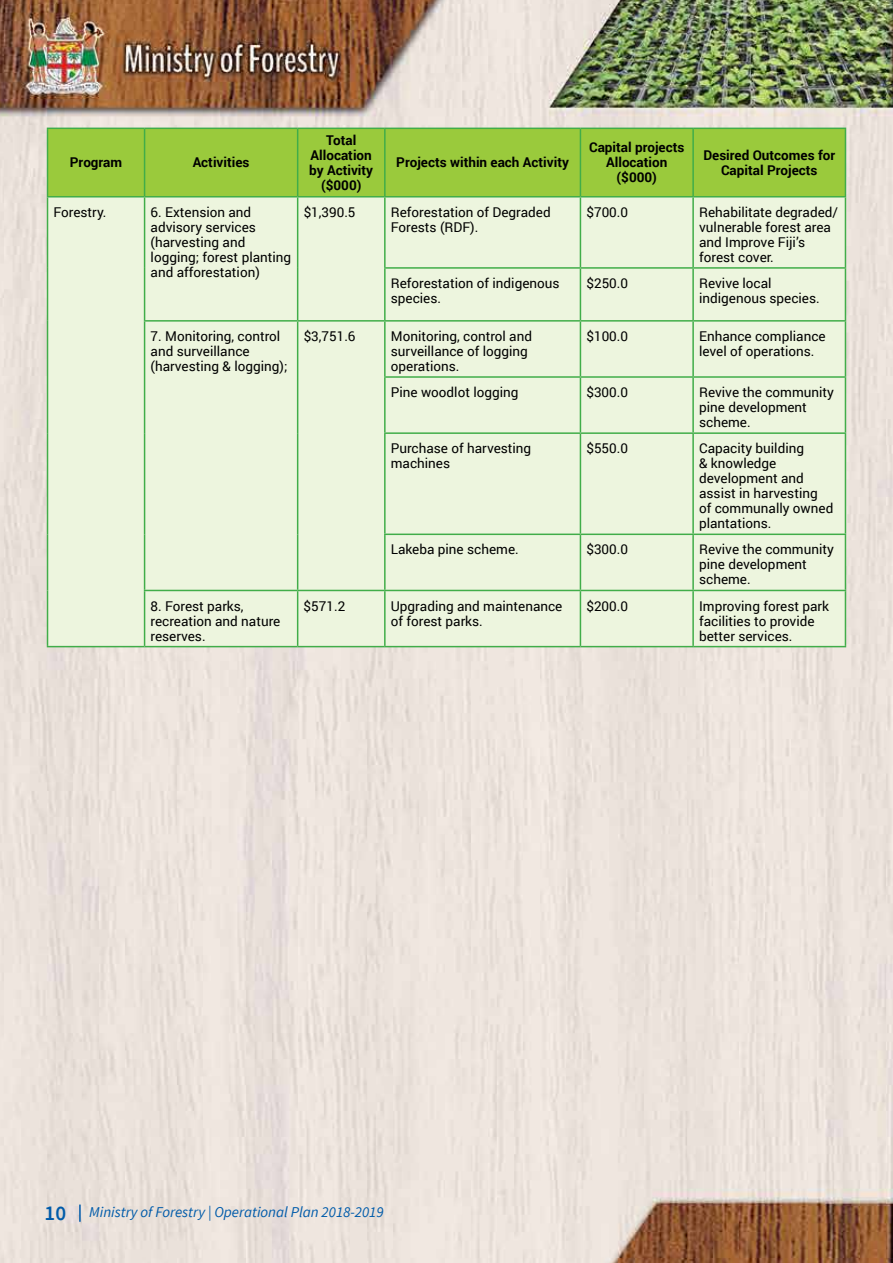
<style>
.page{position:relative;width:893px;height:1263px;background:#fff}
.page>*{position:absolute;margin:0;border:0;box-sizing:border-box;transform-origin:0 0}
.t1{font:italic 15px "Source Sans Pro";color:#005baa}
.t2{font:13.5px/15px "Roboto";color:#000}
.t3{font:700 13.5px/15px "Roboto";color:#000;text-align:center}
.s1{font-weight:600;font-style:normal;font-size:21px}
</style>
<div class="page">
<img style="left:0;top:0;width:893px;height:1263px">
<svg style="left:79px;top:1204px;width:2px;height:18px"></svg>
<div style="left:48px;top:129px;width:797px;height:67px;background:#9aca3c"></div>
<div style="left:48px;top:197px;width:797px;height:449px;background:#edf5de"></div>
<hr style="left:47px;top:128px;width:98px;height:1px;background:#41ad49">
<hr style="left:47px;top:129px;width:1px;height:67px;background:#41ad49">
<hr style="left:145px;top:128px;width:153px;height:1px;background:#41ad49">
<hr style="left:144px;top:129px;width:1px;height:67px;background:#41ad49">
<hr style="left:298px;top:128px;width:87px;height:1px;background:#41ad49">
<hr style="left:297px;top:129px;width:1px;height:67px;background:#41ad49">
<hr style="left:385px;top:128px;width:195px;height:1px;background:#41ad49">
<hr style="left:384px;top:129px;width:2px;height:67px;background:#41ad49">
<hr style="left:580px;top:128px;width:113px;height:1px;background:#41ad49">
<hr style="left:580px;top:129px;width:1px;height:67px;background:#41ad49">
<hr style="left:693px;top:128px;width:153px;height:1px;background:#41ad49">
<hr style="left:692px;top:129px;width:2px;height:67px;background:#41ad49">
<hr style="left:845px;top:129px;width:1px;height:67px;background:#41ad49">
<hr style="left:47px;top:196px;width:98px;height:1px;background:#41ad49">
<hr style="left:47px;top:197px;width:1px;height:71px;background:#41ad49">
<hr style="left:145px;top:196px;width:153px;height:1px;background:#41ad49">
<hr style="left:144px;top:197px;width:1px;height:71px;background:#41ad49">
<hr style="left:298px;top:196px;width:87px;height:1px;background:#41ad49">
<hr style="left:297px;top:197px;width:1px;height:71px;background:#41ad49">
<hr style="left:385px;top:196px;width:195px;height:1px;background:#41ad49">
<hr style="left:384px;top:197px;width:2px;height:70px;background:#41ad49">
<hr style="left:580px;top:196px;width:113px;height:1px;background:#41ad49">
<hr style="left:580px;top:197px;width:1px;height:70px;background:#41ad49">
<hr style="left:693px;top:196px;width:153px;height:1px;background:#41ad49">
<hr style="left:692px;top:197px;width:2px;height:70px;background:#41ad49">
<hr style="left:845px;top:197px;width:1px;height:70px;background:#41ad49">
<hr style="left:47px;top:268px;width:1px;height:53px;background:#41ad49">
<hr style="left:144px;top:268px;width:1px;height:52px;background:#41ad49">
<hr style="left:297px;top:268px;width:1px;height:52px;background:#41ad49">
<hr style="left:384px;top:267px;width:196px;height:2px;background:#41ad49">
<hr style="left:384px;top:269px;width:2px;height:51px;background:#41ad49">
<hr style="left:580px;top:267px;width:113px;height:2px;background:#41ad49">
<hr style="left:580px;top:269px;width:1px;height:51px;background:#41ad49">
<hr style="left:693px;top:267px;width:153px;height:2px;background:#41ad49">
<hr style="left:692px;top:269px;width:2px;height:51px;background:#41ad49">
<hr style="left:845px;top:269px;width:1px;height:51px;background:#41ad49">
<hr style="left:47px;top:321px;width:1px;height:56px;background:#41ad49">
<hr style="left:144px;top:320px;width:154px;height:2px;background:#41ad49">
<hr style="left:144px;top:322px;width:1px;height:55px;background:#41ad49">
<hr style="left:298px;top:320px;width:87px;height:2px;background:#41ad49">
<hr style="left:297px;top:322px;width:1px;height:55px;background:#41ad49">
<hr style="left:385px;top:320px;width:195px;height:2px;background:#41ad49">
<hr style="left:384px;top:322px;width:2px;height:54px;background:#41ad49">
<hr style="left:580px;top:320px;width:113px;height:2px;background:#41ad49">
<hr style="left:580px;top:322px;width:1px;height:54px;background:#41ad49">
<hr style="left:693px;top:320px;width:153px;height:2px;background:#41ad49">
<hr style="left:692px;top:322px;width:2px;height:54px;background:#41ad49">
<hr style="left:845px;top:322px;width:1px;height:54px;background:#41ad49">
<hr style="left:47px;top:377px;width:1px;height:56px;background:#41ad49">
<hr style="left:144px;top:377px;width:1px;height:56px;background:#41ad49">
<hr style="left:297px;top:377px;width:1px;height:56px;background:#41ad49">
<hr style="left:384px;top:376px;width:196px;height:2px;background:#41ad49">
<hr style="left:384px;top:378px;width:2px;height:54px;background:#41ad49">
<hr style="left:580px;top:376px;width:113px;height:2px;background:#41ad49">
<hr style="left:580px;top:378px;width:1px;height:54px;background:#41ad49">
<hr style="left:693px;top:376px;width:153px;height:2px;background:#41ad49">
<hr style="left:692px;top:378px;width:2px;height:54px;background:#41ad49">
<hr style="left:845px;top:378px;width:1px;height:54px;background:#41ad49">
<hr style="left:47px;top:433px;width:1px;height:101px;background:#41ad49">
<hr style="left:144px;top:433px;width:1px;height:101px;background:#41ad49">
<hr style="left:297px;top:433px;width:1px;height:101px;background:#41ad49">
<hr style="left:384px;top:432px;width:196px;height:2px;background:#41ad49">
<hr style="left:384px;top:434px;width:2px;height:99px;background:#41ad49">
<hr style="left:580px;top:432px;width:113px;height:2px;background:#41ad49">
<hr style="left:580px;top:434px;width:1px;height:99px;background:#41ad49">
<hr style="left:693px;top:432px;width:153px;height:2px;background:#41ad49">
<hr style="left:692px;top:434px;width:2px;height:99px;background:#41ad49">
<hr style="left:845px;top:434px;width:1px;height:99px;background:#41ad49">
<hr style="left:47px;top:534px;width:1px;height:56px;background:#41ad49">
<hr style="left:144px;top:534px;width:1px;height:56px;background:#41ad49">
<hr style="left:297px;top:534px;width:1px;height:56px;background:#41ad49">
<hr style="left:384px;top:533px;width:196px;height:2px;background:#41ad49">
<hr style="left:384px;top:535px;width:2px;height:55px;background:#41ad49">
<hr style="left:580px;top:533px;width:113px;height:2px;background:#41ad49">
<hr style="left:580px;top:535px;width:1px;height:55px;background:#41ad49">
<hr style="left:693px;top:533px;width:153px;height:2px;background:#41ad49">
<hr style="left:692px;top:535px;width:2px;height:55px;background:#41ad49">
<hr style="left:845px;top:535px;width:1px;height:55px;background:#41ad49">
<hr style="left:47px;top:590px;width:1px;height:56px;background:#41ad49">
<hr style="left:144px;top:590px;width:154px;height:1px;background:#41ad49">
<hr style="left:144px;top:591px;width:1px;height:55px;background:#41ad49">
<hr style="left:298px;top:590px;width:87px;height:1px;background:#41ad49">
<hr style="left:297px;top:591px;width:1px;height:55px;background:#41ad49">
<hr style="left:385px;top:590px;width:195px;height:1px;background:#41ad49">
<hr style="left:384px;top:591px;width:2px;height:55px;background:#41ad49">
<hr style="left:580px;top:590px;width:113px;height:1px;background:#41ad49">
<hr style="left:580px;top:591px;width:1px;height:55px;background:#41ad49">
<hr style="left:693px;top:590px;width:153px;height:1px;background:#41ad49">
<hr style="left:692px;top:591px;width:2px;height:55px;background:#41ad49">
<hr style="left:845px;top:591px;width:1px;height:55px;background:#41ad49">
<hr style="left:47px;top:646px;width:98px;height:1px;background:#41ad49">
<hr style="left:145px;top:646px;width:153px;height:1px;background:#41ad49">
<hr style="left:298px;top:646px;width:87px;height:1px;background:#41ad49">
<hr style="left:385px;top:646px;width:195px;height:1px;background:#41ad49">
<hr style="left:580px;top:646px;width:113px;height:1px;background:#41ad49">
<hr style="left:693px;top:646px;width:153px;height:1px;background:#41ad49">
<p class="t3" style="left:70px;top:154px;width:54px">Program</p>
<p class="t3" style="left:193px;top:154px;width:58px">Activities</p>
<p class="t3" style="left:309px;top:132px;width:65px">Total<br>Allocation by Activity ($000)</p>
<p class="t3" style="left:396px;top:154px;width:174px">Projects within each Activity</p>
<p class="t3" style="left:589px;top:139px;width:97px">Capital projects<br>Allocation ($000)</p>
<p class="t3" style="left:703px;top:147px;width:133px">Desired Outcomes for<br>Capital Projects</p>
<p class="t2" style="left:54px;top:204px;width:54px">Forestry.</p>
<p class="t2" style="left:151px;top:204px;width:142px">6. Extension and advisory services (harvesting and logging; forest planting and afforestation)</p>
<p class="t2" style="left:304px;top:204px;width:53px">$1,390.5</p>
<p class="t2" style="left:391px;top:204px;width:161px">Reforestation of Degraded<br>Forests (RDF).</p>
<p class="t2" style="left:586px;top:204px;width:43px">$700.0</p>
<p class="t2" style="left:699px;top:204px;width:140px">Rehabilitate degraded/ vulnerable forest area and Improve Fiji’s forest cover.</p>
<p class="t2" style="left:391px;top:275px;width:170px">Reforestation of indigenous species.</p>
<p class="t2" style="left:586px;top:275px;width:43px">$250.0</p>
<p class="t2" style="left:699px;top:275px;width:122px">Revive local indigenous species.</p>
<p class="t2" style="left:151px;top:328px;width:138px">7. Monitoring, control and surveillance (harvesting &amp; logging);</p>
<p class="t2" style="left:304px;top:328px;width:53px">$3,751.6</p>
<p class="t2" style="left:391px;top:328px;width:143px">Monitoring, control and surveillance of logging operations.</p>
<p class="t2" style="left:586px;top:328px;width:43px">$100.0</p>
<p class="t2" style="left:699px;top:328px;width:128px">Enhance compliance level of operations.</p>
<p class="t2" style="left:391px;top:384px;width:129px">Pine woodlot logging</p>
<p class="t2" style="left:586px;top:384px;width:43px">$300.0</p>
<p class="t2" style="left:699px;top:384px;width:136px">Revive the community pine development scheme.</p>
<p class="t2" style="left:391px;top:440px;width:142px">Purchase of harvesting machines</p>
<p class="t2" style="left:586px;top:440px;width:43px">$550.0</p>
<p class="t2" style="left:699px;top:440px;width:136px">Capacity building<br>&amp; knowledge development and assist in harvesting of communally owned plantations.</p>
<p class="t2" style="left:391px;top:542px;width:129px">Lakeba pine scheme.</p>
<p class="t2" style="left:586px;top:542px;width:43px">$300.0</p>
<p class="t2" style="left:699px;top:542px;width:136px">Revive the community pine development scheme.</p>
<p class="t2" style="left:151px;top:598px;width:131px">8. Forest parks, recreation and nature reserves.</p>
<p class="t2" style="left:304px;top:598px;width:43px">$571.2</p>
<p class="t2" style="left:391px;top:598px;width:173px">Upgrading and maintenance of forest parks.</p>
<p class="t2" style="left:586px;top:598px;width:43px">$200.0</p>
<p class="t2" style="left:699px;top:598px;width:131px">Improving forest park facilities to provide better services.</p>
<p class="t1" style="left:45px;top:1203px;width:341px"><span class="s1">10</span> Ministry of Forestry | Operational Plan 2018-2019</p>
</div>
